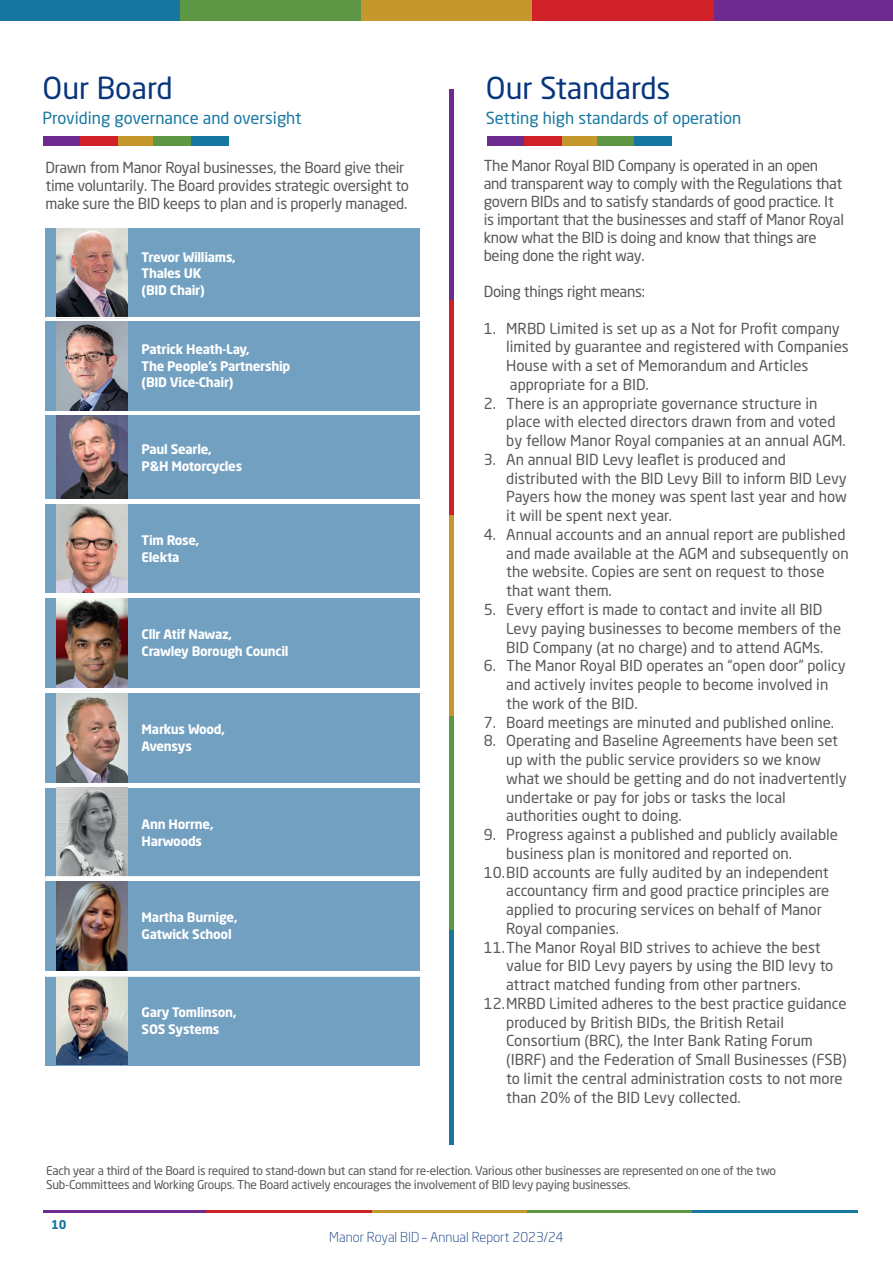
<style>
.page{position:relative;width:893px;height:1263px;background:#fff}
.page>*{position:absolute;margin:0;border:0;box-sizing:border-box;transform-origin:0 0}
.t1{font:30px "Neo Sans Std";color:#08357c}
.t2{font:16.5px "Neo Sans Std";color:#1877a0}
.t3{font:15px/18.8px "Neo Sans Std";color:#57585a}
.t4{font:15px/18px "Neo Sans Std";letter-spacing:-.02em;color:#57585a}
.t5{font:300 13.5px "Neo Sans Std";color:#08357c}
.t6{font:700 13.05px/16.8px "Neo Sans Std";letter-spacing:-.02em;color:#fff}
.t7{font:12px/13.5px "Neo Sans Std";letter-spacing:-.02em;color:#57585a}
.t8{font:700 12px "Neo Sans Std";color:#1877a0}
</style>
<div class="page">
<div style="left:711px;top:0;width:182px;height:20px;background:#6e2b8f"></div>
<div style="left:355px;top:0;width:182px;height:20px;background:#c5982e"></div>
<div style="left:532px;top:0;width:182px;height:20px;background:#d02029"></div>
<div style="left:180px;top:0;width:181px;height:20px;background:#5e9743"></div>
<div style="left:0;top:0;width:180px;height:20px;background:#1877a0"></div>
<div style="left:44px;top:136px;width:37px;height:10px;background:#6e2b8f"></div>
<div style="left:117px;top:136px;width:38px;height:10px;background:#c5982e"></div>
<div style="left:81px;top:136px;width:37px;height:10px;background:#d02029"></div>
<div style="left:153px;top:136px;width:38px;height:10px;background:#5e9743"></div>
<div style="left:191px;top:136px;width:38px;height:10px;background:#1877a0"></div>
<div style="left:449px;top:89px;width:5px;height:214px;background:#6e2b8f"></div>
<div style="left:449px;top:509px;width:5px;height:214px;background:#c5982e"></div>
<div style="left:449px;top:300px;width:5px;height:214px;background:#d02029"></div>
<div style="left:449px;top:716px;width:5px;height:214px;background:#5e9743"></div>
<div style="left:449px;top:930px;width:5px;height:215px;background:#1877a0"></div>
<div style="left:487px;top:136px;width:37px;height:10px;background:#6e2b8f"></div>
<div style="left:561px;top:136px;width:37px;height:10px;background:#c5982e"></div>
<div style="left:524px;top:136px;width:37px;height:10px;background:#d02029"></div>
<div style="left:597px;top:136px;width:37px;height:10px;background:#5e9743"></div>
<div style="left:634px;top:136px;width:38px;height:10px;background:#1877a0"></div>
<hr style="left:44px;top:1209px;width:165px;height:3px;background:#6e2b8f">
<hr style="left:368px;top:1209px;width:165px;height:3px;background:#c5982e">
<hr style="left:207px;top:1209px;width:165px;height:3px;background:#d02029">
<hr style="left:527px;top:1209px;width:166px;height:3px;background:#5e9743">
<hr style="left:693px;top:1209px;width:165px;height:3px;background:#1877a0">
<div style="left:45px;top:229px;width:375px;height:89px;background:#72a0c1"></div>
<div style="left:45px;top:416px;width:375px;height:83px;background:#72a0c1"></div>
<div style="left:45px;top:693px;width:375px;height:89px;background:#72a0c1"></div>
<div style="left:45px;top:788px;width:375px;height:89px;background:#72a0c1"></div>
<img style="left:57px;top:229px;width:71px;height:88px">
<div style="left:45px;top:598px;width:375px;height:89px;background:#72a0c1"></div>
<img style="left:57px;top:598px;width:71px;height:89px">
<img style="left:57px;top:693px;width:71px;height:89px">
<img style="left:57px;top:416px;width:71px;height:83px">
<img style="left:56px;top:788px;width:72px;height:88px">
<hr style="left:45px;top:317px;width:378px;height:2px;background:#fff">
<div style="left:45px;top:321px;width:375px;height:89px;background:#72a0c1"></div>
<div style="left:45px;top:881px;width:375px;height:89px;background:#72a0c1"></div>
<img style="left:57px;top:881px;width:71px;height:89px">
<hr style="left:45px;top:876px;width:387px;height:2px;background:#fff">
<div style="left:45px;top:976px;width:375px;height:89px;background:#72a0c1"></div>
<img style="left:57px;top:977px;width:71px;height:88px">
<hr style="left:45px;top:975px;width:389px;height:2px;background:#fff">
<img style="left:57px;top:321px;width:71px;height:89px">
<div style="left:45px;top:504px;width:375px;height:89px;background:#72a0c1"></div>
<img style="left:57px;top:504px;width:71px;height:89px">
<h1 class="t1" style="left:43px;top:70px;width:132px">Our Board</h1>
<p class="t2" style="left:43px;top:107px;width:260px">Providing governance and oversight</p>
<p class="t4" style="left:46px;top:158px;width:365px">Drawn from Manor Royal businesses, the Board give their time voluntarily. The Board provides strategic oversight to make sure the BID keeps to plan and is properly managed.</p>
<p class="t6" style="left:142px;top:248px;width:96px">Trevor Williams,<br>Thales UK<br>(BID Chair)</p>
<p class="t6" style="left:142px;top:340px;width:150px">Patrick Heath-Lay,<br>The People’s Partnership (BID Vice-Chair)</p>
<p class="t6" style="left:142px;top:440px;width:102px">Paul Searle,<br>P&amp;H Motorcycles</p>
<p class="t6" style="left:142px;top:531px;width:59px">Tim Rose,<br>Elekta</p>
<p class="t6" style="left:142px;top:626px;width:148px">Cllr Atif Nawaz,<br>Crawley Borough Council</p>
<p class="t6" style="left:142px;top:721px;width:85px">Markus Wood,<br>Avensys</p>
<p class="t6" style="left:142px;top:815px;width:73px">Ann Horrne,<br>Harwoods</p>
<p class="t6" style="left:142px;top:909px;width:97px">Martha Burnige,<br>Gatwick School</p>
<p class="t6" style="left:142px;top:1003px;width:96px">Gary Tomlinson,<br>SOS Systems</p>
<h1 class="t1" style="left:486px;top:70px;width:186px">Our Standards</h1>
<p class="t2" style="left:486px;top:107px;width:257px">Setting high standards of operation</p>
<p class="t4" style="left:484px;top:156px;width:362px">The Manor Royal BID Company is operated in an open and transparent way to comply with the Regulations that govern BIDs and to satisfy standards of good practice. It is important that the businesses and staff of Manor Royal know what the BID is doing and know that things are being done the right way.</p>
<p class="t4" style="left:484px;top:282px;width:163px">Doing things right means:</p>
<p class="t3" style="left:506px;top:319px;width:344px;text-indent:-22px">1. MRBD Limited is set up as a Not for Profit company limited by guarantee and registered with Companies House with a set of Memorandum and Articles appropriate for a BID.</p>
<p class="t3" style="left:506px;top:394px;width:341px;text-indent:-22px">2. There is an appropriate governance structure in place with elected directors drawn from and voted by fellow Manor Royal companies at an annual AGM.</p>
<p class="t3" style="left:506px;top:450px;width:342px;text-indent:-22px">3. An annual BID Levy leaflet is produced and distributed with the BID Levy Bill to inform BID Levy Payers how the money was spent last year and how it will be spent next year.</p>
<p class="t3" style="left:506px;top:525px;width:344px;text-indent:-22px">4. Annual accounts and an annual report are published and made available at the AGM and subsequently on the website. Copies are sent on request to those that want them.</p>
<p class="t3" style="left:506px;top:600px;width:336px;text-indent:-22px">5. Every effort is made to contact and invite all BID<br>Levy paying businesses to become members of the<br>BID Company (at no charge) and to attend AGMs.</p>
<p class="t3" style="left:506px;top:656px;width:341px;text-indent:-22px">6. The Manor Royal BID operates an “open door” policy and actively invites people to become involved in the work of the BID.</p>
<p class="t3" style="left:484px;top:712px;width:352px">7. Board meetings are minuted and published online.</p>
<p class="t3" style="left:506px;top:731px;width:342px;text-indent:-22px">8. Operating and Baseline Agreements have been set up with the public service providers so we know what we should be getting and do not inadvertently undertake or pay for jobs or tasks the local authorities ought to doing.</p>
<p class="t3" style="left:506px;top:825px;width:333px;text-indent:-22px">9. Progress against a published and publicly available business plan is monitored and reported on.</p>
<p class="t3" style="left:506px;top:862px;width:325px;text-indent:-22px">10. BID accounts are fully audited by an independent accountancy firm and good practice principles are applied to procuring services on behalf of Manor Royal companies.</p>
<p class="t3" style="left:506px;top:937px;width:329px;text-indent:-22px">11. The Manor Royal BID strives to achieve the best value for BID Levy payers by using the BID levy to attract matched funding from other partners.</p>
<p class="t3" style="left:506px;top:994px;width:342px;text-indent:-22px">12. MRBD Limited adheres to the best practice guidance produced by British BIDs, the British Retail Consortium (BRC), the Inter Bank Rating Forum (IBRF) and the Federation of Small Businesses (FSB) to limit the central administration costs to not more than 20% of the BID Levy collected.</p>
<p class="t7" style="left:46px;top:1164px;width:731px">Each year a third of the Board is required to stand-down but can stand for re-election. Various other businesses are represented on one of the two<br>Sub-Committees and Working Groups. The Board actively encourages the involvement of BID levy paying businesses.</p>
<p class="t8" style="left:51px;top:1217px;width:17px">10</p>
<p class="t5" style="left:329px;top:1229px;width:236px">Manor Royal BID – Annual Report 2023/24</p>
</div>
